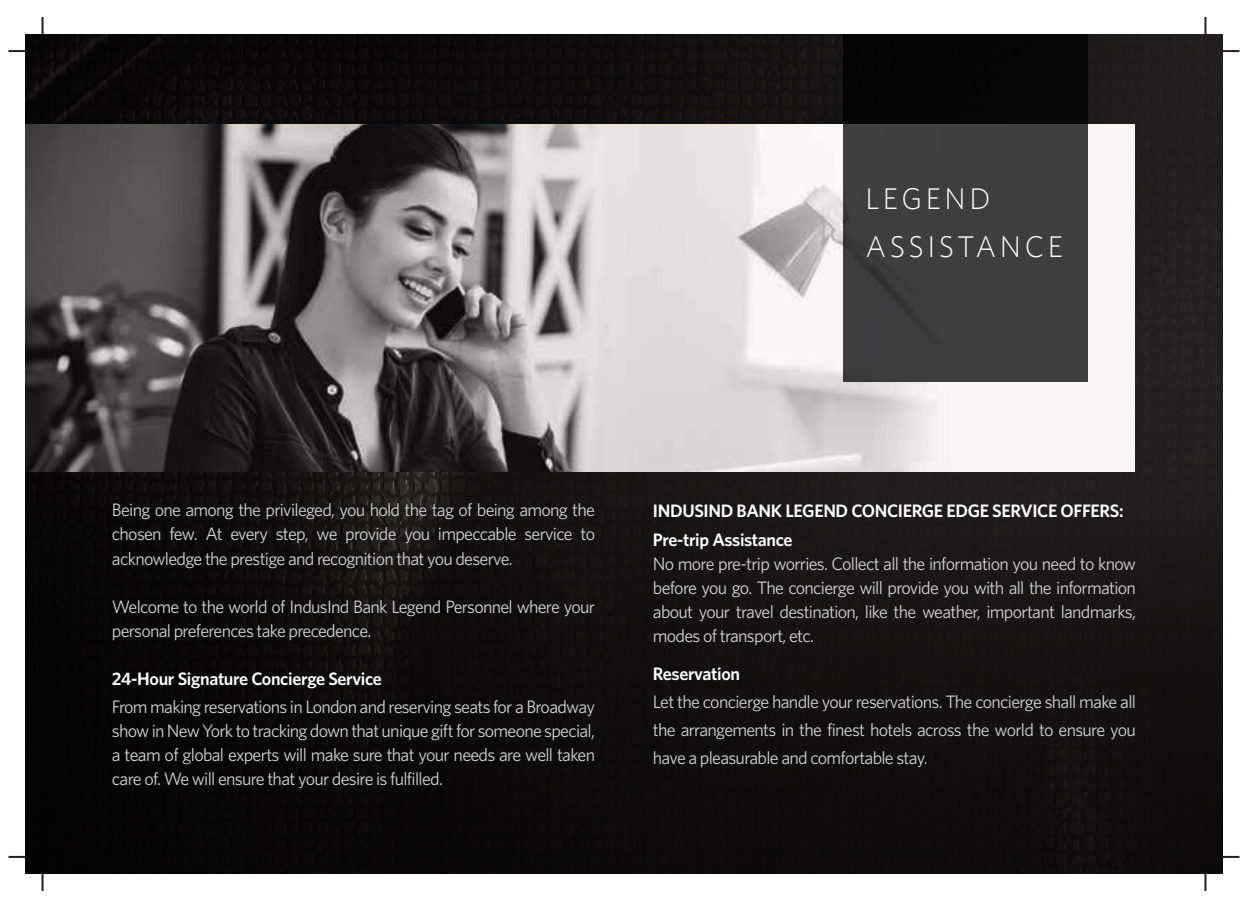
<style>
.page{position:relative;width:1248px;height:908px;background:#fff}
.page>*{position:absolute;margin:0;border:0;box-sizing:border-box;transform-origin:0 0}
.t1{font:300 30px/48px "Whitney";letter-spacing:.12em;color:#fff}
.t2{font:18px/24px "Whitney";letter-spacing:-.04em;color:#d1d3d4;text-align:justify}
.t3{font:600 18px/29.6px "Whitney";letter-spacing:-.02em;color:#fff}
.s1{font-weight:600;color:#fff}
</style>
<div class="page">
<div style="left:26px;top:34px;width:1196px;height:839px;background:linear-gradient(to right,#080606,#1c1919)"></div>
<svg style="left:9px;top:50px;width:17px;height:2px"></svg>
<svg style="left:42px;top:17px;width:2px;height:17px"></svg>
<svg style="left:1222px;top:50px;width:17px;height:2px"></svg>
<svg style="left:1204px;top:17px;width:2px;height:17px"></svg>
<svg style="left:9px;top:855px;width:17px;height:2px"></svg>
<svg style="left:42px;top:873px;width:2px;height:17px"></svg>
<svg style="left:1222px;top:855px;width:17px;height:2px"></svg>
<svg style="left:1204px;top:873px;width:2px;height:17px"></svg>
<svg style="left:26px;top:126px;width:1108px;height:345px;background:#969293"></svg>
<svg style="left:843px;top:34px;width:244px;height:347px;background:#302f2f"></svg>
<p class="t1" style="left:865px;top:174px;width:199px">LEGEND<br>ASSISTANCE</p>
<p class="t2" style="left:112px;top:497px;width:484px">Being one among the privileged, you hold the tag of being among the chosen few. At every step, we provide you impeccable service to acknowledge the prestige and recognition that you deserve.</p>
<p class="t2" style="left:112px;top:593px;width:484px">Welcome to the world of IndusInd Bank Legend Personnel where your personal preferences take precedence.</p>
<p class="t2" style="left:112px;top:663px;width:484px;line-height:28px"><span class="s1">24-Hour Signature Concierge Service<br></span>From making reservations in London and reserving seats for a Broadway</p>
<p class="t2" style="left:112px;top:717px;width:484px">show in New York to tracking down that unique gift for someone special, a team of global experts will make sure that your needs are well taken care of. We will ensure that your desire is fulfilled.</p>
<p class="t3" style="left:653px;top:494px;width:472px">INDUSIND BANK LEGEND CONCIERGE EDGE SERVICE OFFERS:<br>Pre-trip Assistance</p>
<p class="t2" style="left:653px;top:551px;width:484px">No more pre-trip worries. Collect all the information you need to know before you go. The concierge will provide you with all the information about your travel destination, like the weather, important landmarks, modes of transport, etc.</p>
<p class="t2" style="left:653px;top:659px;width:484px;line-height:28px;text-align:left"><span class="s1">Reservation<br></span>Let the concierge handle your reservations. The concierge shall make all the arrangements in the finest hotels across the world to ensure you have a pleasurable and comfortable stay.</p>
</div>
